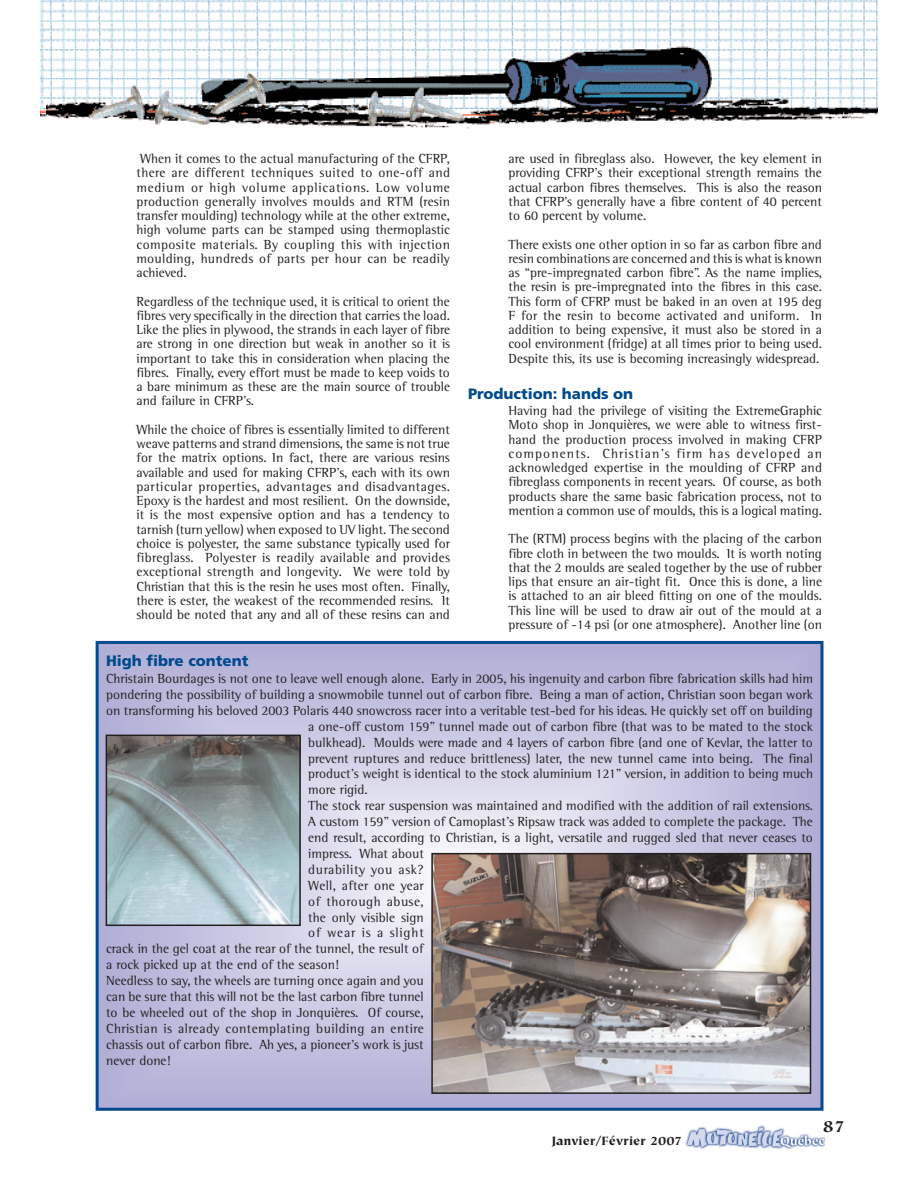
<style>
.page{position:relative;width:918px;height:1188px;background:#fff}
.page>*{position:absolute;margin:0;border:0;box-sizing:border-box;transform-origin:0 0}
.t1{font:900 18px "Tiepolo";color:#231f20}
.t2{font:900 15px "Frutiger";color:#004a8d}
.t3{font:13.5px/14.2px "Rotis Semi Serif";color:#231f20;text-align:justify}
.t4{font:13.5px "Rotis Semi Serif";letter-spacing:.03em;color:#231f20}
.t5{font:900 13.5px "Tiepolo";color:#231f20}
.t6{font:13.5px "Rotis Semi Serif";letter-spacing:.04em;color:#231f20}
.t7{font:13.5px "Rotis Semi Serif";letter-spacing:.02em;color:#231f20}
.t8{font:13.5px "Rotis Semi Serif";letter-spacing:.035em;color:#231f20}
.t9{font:13.5px "Rotis Semi Serif";letter-spacing:.065em;color:#231f20}
</style>
<div class="page">
<img style="left:685px;top:1125px;width:141px;height:25px">
<img style="left:45px;top:0;width:833px;height:23px">
<img style="left:45px;top:23px;width:833px;height:106px">
<img style="left:40px;top:0;width:5px;height:23px">
<img style="left:40px;top:23px;width:5px;height:94px">
<div style="left:102px;top:645px;width:715px;height:461px;background:#b8b5d9"></div>
<div style="left:191px;top:703px;width:537px;height:346px;background:#c2c0df"></div>
<div style="left:210px;top:715px;width:499px;height:321px;background:#c5c4e1"></div>
<div style="left:224px;top:724px;width:471px;height:303px;background:#c9c7e3"></div>
<div style="left:243px;top:736px;width:433px;height:279px;background:#cccbe5"></div>
<div style="left:262px;top:749px;width:395px;height:254px;background:#d0cfe7"></div>
<div style="left:281px;top:761px;width:357px;height:230px;background:#d4d3e9"></div>
<div style="left:300px;top:773px;width:320px;height:206px;background:#d9d7eb"></div>
<div style="left:314px;top:782px;width:291px;height:188px;background:#dcdbed"></div>
<div style="left:332px;top:794px;width:255px;height:164px;background:#e0dfef"></div>
<div style="left:347px;top:803px;width:226px;height:146px;background:#e3e3f1"></div>
<div style="left:361px;top:812px;width:197px;height:127px;background:#e7e7f3"></div>
<div style="left:380px;top:824px;width:160px;height:103px;background:#ececf6"></div>
<div style="left:398px;top:836px;width:123px;height:79px;background:#f0f0f7"></div>
<div style="left:413px;top:846px;width:94px;height:60px;background:#f4f3f9"></div>
<div style="left:427px;top:855px;width:66px;height:42px;background:#f7f7fb"></div>
<div style="left:96px;top:641px;width:728px;height:470px;border:3px solid #004a8d"></div>
<img style="left:434px;top:856px;width:374px;height:235px">
<div style="left:431px;top:853px;width:380px;height:241px;border:2px solid #231f20"></div>
<img style="left:109px;top:738px;width:189px;height:185px">
<div style="left:106px;top:735px;width:195px;height:191px;border:2px solid #231f20"></div>
<p class="t3" style="left:136px;top:153px;width:315px">When it comes to the actual manufacturing of the CFRP, there are different techniques suited to one-off and medium or high volume applications. Low volume production generally involves moulds and RTM (resin transfer moulding) technology while at the other extreme, high volume parts can be stamped using thermoplastic composite materials. By coupling this with injection moulding, hundreds of parts per hour can be readily achieved.</p>
<p class="t3" style="left:136px;top:295px;width:315px">Regardless of the technique used, it is critical to orient the fibres very specifically in the direction that carries the load.<br>Like the plies in plywood, the strands in each layer of fibre are strong in one direction but weak in another so it is important to take this in consideration when placing the fibres. Finally, every effort must be made to keep voids to a bare minimum as these are the main source of trouble and failure in CFRP’s.</p>
<p class="t3" style="left:136px;top:424px;width:315px">While the choice of fibres is essentially limited to different weave patterns and strand dimensions, the same is not true for the matrix options. In fact, there are various resins available and used for making CFRP’s, each with its own particular properties, advantages and disadvantages.<br>Epoxy is the hardest and most resilient. On the downside, it is the most expensive option and has a tendency to tarnish (turn yellow) when exposed to UV light. The second choice is polyester, the same substance typically used for fibreglass. Polyester is readily available and provides exceptional strength and longevity. We were told by Christian that this is the resin he uses most often. Finally, there is ester, the weakest of the recommended resins. It should be noted that any and all of these resins can and</p>
<p class="t3" style="left:509px;top:153px;width:315px">are used in fibreglass also. However, the key element in providing CFRP’s their exceptional strength remains the actual carbon fibres themselves. This is also the reason that CFRP’s generally have a fibre content of 40 percent to 60 percent by volume.</p>
<p class="t3" style="left:509px;top:238px;width:315px">There exists one other option in so far as carbon fibre and resin combinations are concerned and this is what is known as “pre-impregnated carbon fibre”. As the name implies, the resin is pre-impregnated into the fibres in this case.<br>This form of CFRP must be baked in an oven at 195 deg F for the resin to become activated and uniform. In addition to being expensive, it must also be stored in a cool environment (fridge) at all times prior to being used.<br>Despite this, its use is becoming increasingly widespread.</p>
<p class="t2" style="left:468px;top:388px;width:167px">Production: hands on</p>
<p class="t3" style="left:509px;top:405px;width:315px">Having had the privilege of visiting the ExtremeGraphic Moto shop in Jonquières, we were able to witness first&shy;hand the production process involved in making CFRP components. Christian’s firm has developed an acknowledged expertise in the moulding of CFRP and fibreglass components in recent years. Of course, as both products share the same basic fabrication process, not to mention a common use of moulds, this is a logical mating.</p>
<p class="t3" style="left:509px;top:533px;width:315px">The (RTM) process begins with the placing of the carbon fibre cloth in between the two moulds. It is worth noting that the 2 moulds are sealed together by the use of rubber lips that ensure an air-tight fit. Once this is done, a line is attached to an air bleed fitting on one of the moulds.<br>This line will be used to draw air out of the mould at a pressure of -14 psi (or one atmosphere). Another line (on</p>
<p class="t2" style="left:106px;top:654px;width:144px">High fibre content</p>
<p class="t3" style="left:106px;top:673px;width:708px">Christain Bourdages is not one to leave well enough alone. Early in 2005, his ingenuity and carbon fibre fabrication skills had him</p>
<p class="t3" style="left:106px;top:689px;width:708px">pondering the possibility of building a snowmobile tunnel out of carbon fibre. Being a man of action, Christian soon began work</p>
<p class="t3" style="left:106px;top:704px;width:708px">on transforming his beloved 2003 Polaris 440 snowcross racer into a veritable test-bed for his ideas. He quickly set off on building</p>
<p class="t3" style="left:308px;top:720px;width:506px">a one-off custom 159” tunnel made out of carbon fibre (that was to be mated to the stock</p>
<p class="t3" style="left:308px;top:736px;width:506px">bulkhead). Moulds were made and 4 layers of carbon fibre (and one of Kevlar, the latter to</p>
<p class="t3" style="left:308px;top:752px;width:506px">prevent ruptures and reduce brittleness) later, the new tunnel came into being. The final</p>
<p class="t3" style="left:308px;top:768px;width:506px">product’s weight is identical to the stock aluminium 121” version, in addition to being much</p>
<p class="t3" style="left:308px;top:784px;width:61px">more rigid.</p>
<p class="t3" style="left:308px;top:800px;width:506px">The stock rear suspension was maintained and modified with the addition of rail extensions.</p>
<p class="t3" style="left:308px;top:816px;width:506px">A custom 159” version of Camoplast’s Ripsaw track was added to complete the package. The</p>
<p class="t3" style="left:308px;top:832px;width:506px">end result, according to Christian, is a light, versatile and rugged sled that never ceases to</p>
<p class="t3" style="left:308px;top:848px;width:117px">impress. What about</p>
<p class="t6" style="left:308px;top:864px;width:117px">durability you ask?</p>
<p class="t7" style="left:308px;top:880px;width:117px">Well, after one year</p>
<p class="t8" style="left:308px;top:896px;width:117px">of thorough abuse,</p>
<p class="t3" style="left:308px;top:911px;width:117px">the only visible sign</p>
<p class="t9" style="left:308px;top:928px;width:117px">of wear is a slight</p>
<p class="t3" style="left:106px;top:943px;width:319px">crack in the gel coat at the rear of the tunnel, the result of</p>
<p class="t3" style="left:106px;top:959px;width:235px">a rock picked up at the end of the season!</p>
<p class="t3" style="left:106px;top:975px;width:319px">Needless to say, the wheels are turning once again and you</p>
<p class="t3" style="left:106px;top:991px;width:319px">can be sure that this will not be the last carbon fibre tunnel</p>
<p class="t3" style="left:106px;top:1007px;width:319px">to be wheeled out of the shop in Jonquières. Of course,</p>
<p class="t4" style="left:106px;top:1023px;width:319px">Christian is already contemplating building an entire</p>
<p class="t3" style="left:106px;top:1038px;width:319px">chassis out of carbon fibre. Ah yes, a pioneer’s work is just</p>
<p class="t3" style="left:106px;top:1054px;width:66px">never done!</p>
<p class="t5" style="left:552px;top:1135px;width:132px">Janvier/Février 2007</p>
<h1 class="t1" style="left:823px;top:1119px;width:23px">87</h1>
</div>
